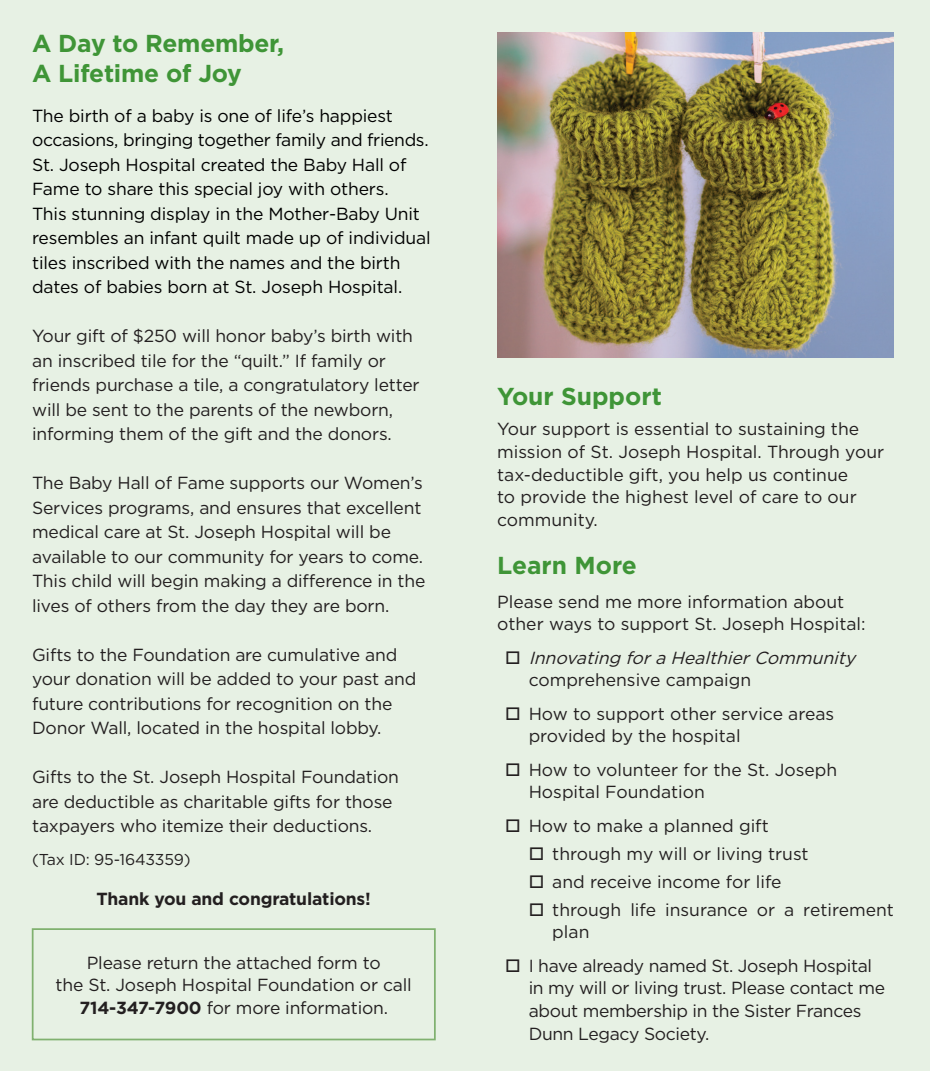
<style>
.page{position:relative;width:930px;height:1071px;background:#fff}
.page>*{position:absolute;margin:0;border:0;box-sizing:border-box;transform-origin:0 0}
.t1{font:700 24.5px/29.8px "Gotham";letter-spacing:-.01em;color:#3f9537}
.t2{font:17.5px/24.5px "Gotham";letter-spacing:-.01em;color:#231f20}
.t3{font:17.5px/24.5px "Gotham";letter-spacing:-.01em;color:#000}
.t4{font:italic 17.5px "Gotham";color:#231f20}
.t5{font:700 17.5px "Gotham";letter-spacing:-.01em;color:#231f20}
.t6{font:15.75px "Gotham";letter-spacing:-.01em;color:#231f20}
.s1{font-weight:700}
</style>
<div class="page">
<div style="left:1px;top:1px;width:929px;height:1070px;background:#e7f1e4"></div>
<img style="left:497px;top:32px;width:397px;height:325px">
<div style="left:32px;top:928px;width:404px;height:112px;border:2px solid #80b16f"></div>
<h1 class="t1" style="left:32px;top:28px;width:253px">A Day to Remember,<br>A Lifetime of Joy</h1>
<p class="t3" style="left:32px;top:103px;width:400px">The birth of a baby is one of life’s happiest occasions, bringing together family and friends.<br>St. Joseph Hospital created the Baby Hall of Fame to share this special joy with others.<br>This stunning display in the Mother-Baby Unit resembles an infant quilt made up of individual tiles inscribed with the names and the birth dates of babies born at St. Joseph Hospital.</p>
<p class="t2" style="left:32px;top:324px;width:389px">Your gift of $250 will honor baby’s birth with an inscribed tile for the “quilt.” If family or friends purchase a tile, a congratulatory letter will be sent to the parents of the newborn, informing them of the gift and the donors.</p>
<p class="t2" style="left:32px;top:471px;width:395px">The Baby Hall of Fame supports our Women’s Services programs, and ensures that excellent medical care at St. Joseph Hospital will be available to our community for years to come.<br>This child will begin making a difference in the lives of others from the day they are born.</p>
<p class="t2" style="left:32px;top:642px;width:386px">Gifts to the Foundation are cumulative and your donation will be added to your past and future contributions for recognition on the Donor Wall, located in the hospital lobby.</p>
<p class="t2" style="left:32px;top:765px;width:368px">Gifts to the St. Joseph Hospital Foundation are deductible as charitable gifts for those taxpayers who itemize their deductions.</p>
<p class="t6" style="left:32px;top:849px;width:160px">(Tax ID: 95-1643359)</p>
<p class="t5" style="left:96px;top:887px;width:276px">Thank you and congratulations!</p>
<p class="t2" style="left:56px;top:951px;width:358px;line-height:22.8px;text-align:center">Please return the attached form to<br>the St. Joseph Hospital Foundation or call<br><span class="s1">714-347-7900</span> for more information.</p>
<h1 class="t1" style="left:497px;top:382px;width:166px">Your Support</h1>
<p class="t2" style="left:497px;top:417px;width:388px;line-height:22.8px">Your support is essential to sustaining the mission of St. Joseph Hospital. Through your tax-deductible gift, you help us continue<br>to provide the highest level of care to our community.</p>
<h1 class="t1" style="left:497px;top:551px;width:141px">Learn More</h1>
<p class="t2" style="left:497px;top:590px;width:370px;line-height:22.8px">Please send me more information about other ways to support St. Joseph Hospital:</p>
<p class="t4" style="left:528px;top:646px;width:334px">Innovating foraHealthierCommunity</p>
<p class="t2" style="left:528px;top:663px;width:307px;line-height:33.2px">comprehensive campaign<br>How to support other service areas</p>
<p class="t2" style="left:528px;top:719px;width:310px;line-height:33.2px">provided by the hospital<br>How to volunteer for the St. Joseph</p>
<p class="t2" style="left:528px;top:775px;width:241px;line-height:33.2px">Hospital Foundation<br>How to make a planned gift</p>
<p class="t2" style="left:552px;top:839px;width:343px;line-height:28px">through my will or living trust<br>and receive income for life<br>through life insurance or a retirement</p>
<p class="t2" style="left:528px;top:915px;width:345px;line-height:33.2px;text-indent:24px">plan<br>I have already named St. Joseph Hospital</p>
<p class="t2" style="left:528px;top:976px;width:358px;line-height:22.8px">in my will or living trust. Please contact me about membership in the Sister Frances<br>Dunn Legacy Society.</p>
</div>
